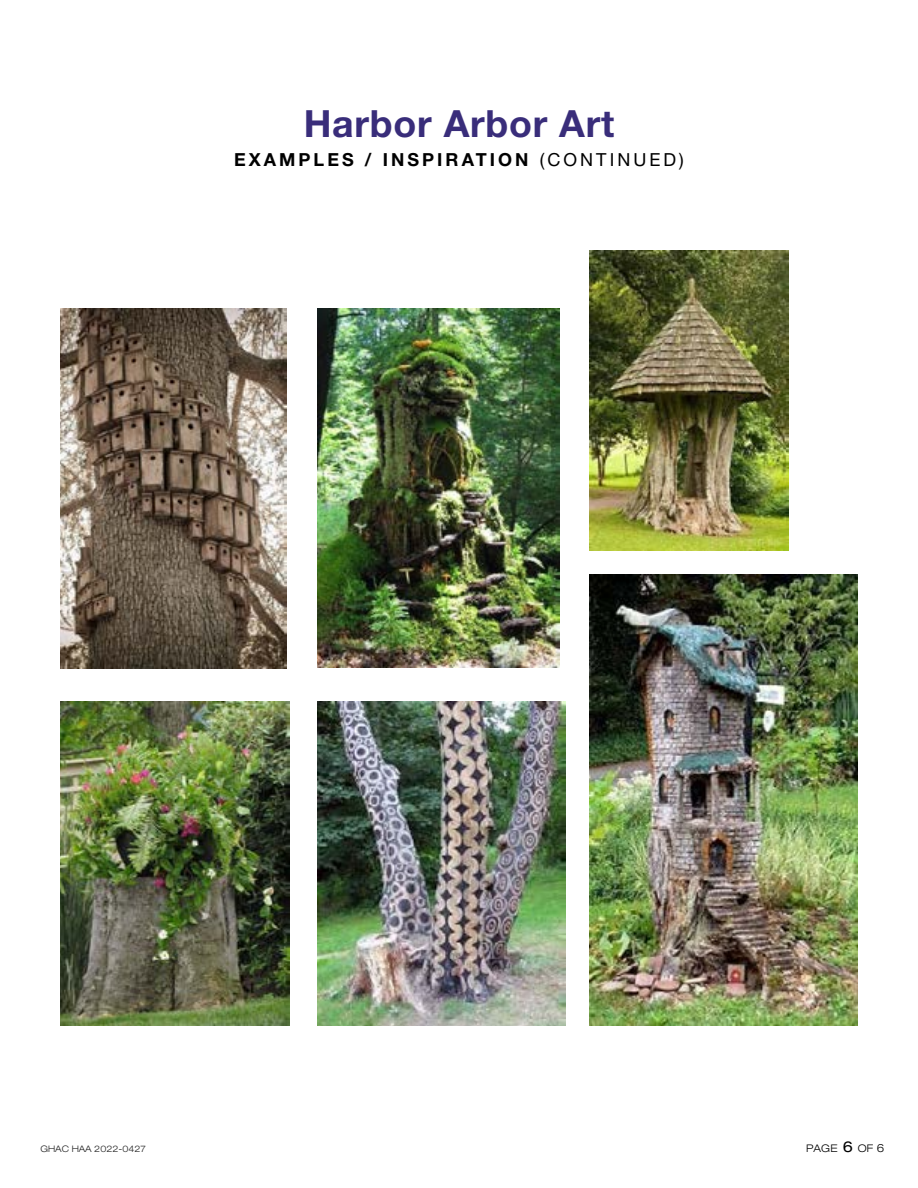
<style>
.page{position:relative;width:918px;height:1188px;background:#fff}
.page>*{position:absolute;margin:0;border:0;box-sizing:border-box;transform-origin:0 0}
.t1{font:700 37.5px "Helvetica Neue";letter-spacing:.02em;color:#392d7a}
.t2{font:700 18px "Helvetica Neue";letter-spacing:.17em;color:#000}
.t3{font:300 expanded 10.5px "Helvetica Neue";letter-spacing:.02em;color:#000}
.t4{font:300 expanded 9px "Helvetica Neue";color:#232323}
.s1{font-weight:400}
.s2{font-weight:400;font-size:15px}
.s3{font-size:11.25px}
</style>
<div class="page">
<img style="left:318px;top:702px;width:247px;height:324px">
<img style="left:318px;top:309px;width:242px;height:359px">
<img style="left:60px;top:702px;width:230px;height:324px">
<img style="left:589px;top:574px;width:269px;height:452px">
<img style="left:589px;top:250px;width:200px;height:300px">
<img style="left:60px;top:309px;width:227px;height:360px">
<h1 class="t1" style="left:304px;top:101px;width:312px">Harbor Arbor Art</h1>
<p class="t2" style="left:234px;top:148px;width:451px">EXAMPLES / INSPIRATION <span class="s1">(CONTINUED)</span></p>
<p class="t4" style="left:40px;top:1144px;width:107px">GHAC HAA 2022-0427</p>
<p class="t3" style="left:806px;top:1142px;width:80px">PAGE <span class="s2">6</span> OF <span class="s3">6</span></p>
</div>
